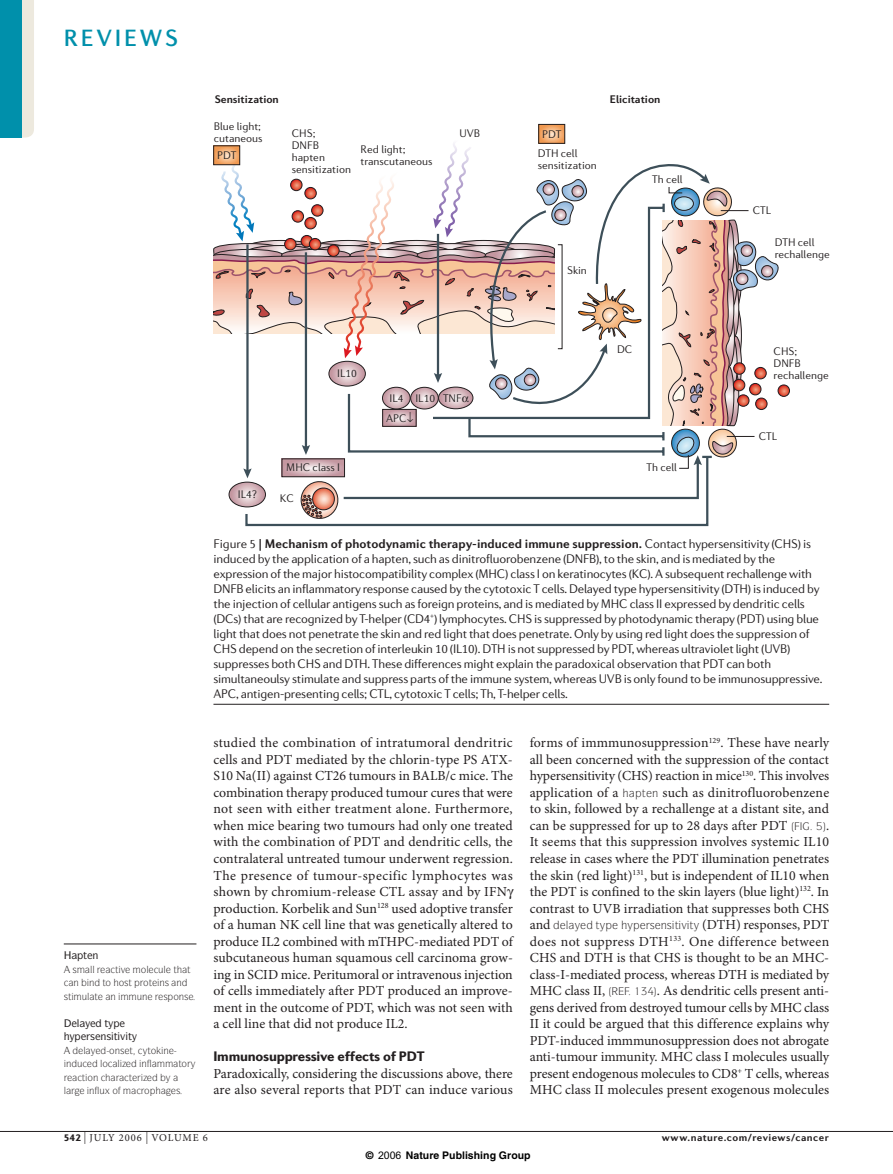
<style>
.page{position:relative;width:893px;height:1174px;background:#fff}
.page>*{position:absolute;margin:0;border:0;box-sizing:border-box;transform-origin:0 0}
.t1{font:500 24px "Diverda Sans LT Std";letter-spacing:.115em;color:#0090ab}
.t2{font:900 14.1px "Diverda Sans LT Std";letter-spacing:-.015em;color:#231f20}
.t3{font:13.8px/16.5px "Minion Pro";color:#231f20;text-align:justify}
.t4{font:300 12.75px/15px "Diverda Sans LT Std";letter-spacing:-.015em;color:#231f20}
.t5{font:300 11.25px/12px "Diverda Sans LT Std";color:#231f20}
.t6{font:700 11.25px "Diverda Sans LT Std";color:#231f20}
.t7{font:700 10.5px "Diverda Sans LT Std";letter-spacing:.045em;color:#231f20}
.t8{font:700 10.5px "Helvetica";color:#000}
.t9{font:10.5px "Minion Pro";letter-spacing:.08em;color:#231f20}
.t10{font:500 10.5px "ITC Symbol Std";color:#231f20}
.t11{font:9.75px "ITC Symbol Std";color:#231f20}
.s1{font-weight:700}
.s2{font-family:"Diverda Sans LT Std";font-weight:900}
.s3{font-size:12px}
.s4{font-family:"Arial";font-weight:400}
</style>
<div class="page">
<div style="left:778px;top:385px;width:12px;height:11px;border:1px solid #231f20;border-radius:50%"></div>
<svg style="left:245px;top:520px;width:464px;height:7px"></svg>
<svg style="left:540px;top:126px;width:23px;height:12px"></svg>
<div style="left:538px;top:124px;width:27px;height:20px;border:1px solid #231f20"></div>
<hr style="left:0;top:1131px;width:893px;height:1px;background:#231f20">
<hr style="left:64px;top:943px;width:132px;height:1px;background:#231f20">
<hr style="left:213px;top:704px;width:616px;height:1px;background:#231f20">
<svg style="left:21px;top:0;width:13px;height:138px;background:#dae2da"></svg>
<div style="left:0;top:0;width:21px;height:138px;background:#0090ab"></div>
<svg style="left:213px;top:138px;width:576px;height:382px"></svg>
<h1 class="t1" style="left:64px;top:29px;width:116px">REVIEWS</h1>
<p class="t6" style="left:215px;top:95px;width:66px">Sensitization</p>
<p class="t6" style="left:610px;top:95px;width:52px">Elicitation</p>
<p class="t5" style="left:292px;top:128px;width:25px">CHS;</p>
<p class="t5" style="left:460px;top:128px;width:22px">UVB</p>
<p class="t5" style="left:292px;top:140px;width:61px">DNFB hapten sensitization</p>
<p class="t5" style="left:214px;top:121px;width:50px">Blue light; cutaneous</p>
<p class="t5" style="left:542px;top:129px;width:21px">PDT</p>
<p class="t5" style="left:361px;top:144px;width:74px">Red light; transcutaneous</p>
<p class="t5" style="left:538px;top:148px;width:61px">DTH cell sensitization</p>
<p class="t5" style="left:217px;top:150px;width:21px">PDT</p>
<p class="t5" style="left:567px;top:265px;width:21px">Skin</p>
<p class="t5" style="left:652px;top:174px;width:32px">Th cell</p>
<p class="t5" style="left:753px;top:205px;width:20px">CTL</p>
<p class="t5" style="left:775px;top:237px;width:57px">DTH cell rechallenge</p>
<p class="t10" style="left:64px;top:951px;width:36px">★ ▼■</p>
<p class="t11" style="left:73px;top:965px;width:24px">▲ ●●</p>
<p class="t11" style="left:141px;top:965px;width:51px">□● ◆● ▼ ▼</p>
<p class="t11" style="left:74px;top:978px;width:110px">■ ■ ▼□ □▲▼ □▼ ■▲ ■</p>
<p class="t11" style="left:64px;top:992px;width:36px">▲▼ ◆● ▼</p>
<p class="t11" style="left:110px;top:992px;width:39px">■ ◆■</p>
<p class="t11" style="left:163px;top:992px;width:27px">▲ □■▲</p>
<p class="t10" style="left:90px;top:1032px;width:43px">▲ ■▲▼❖▼</p>
<p class="t11" style="left:83px;top:1046px;width:4px">●</p>
<p class="t11" style="left:109px;top:1046px;width:25px">□■▲ ▼</p>
<p class="t11" style="left:148px;top:1046px;width:23px">▼□ ■</p>
<p class="t11" style="left:100px;top:1059px;width:21px">●□ ●</p>
<p class="t11" style="left:82px;top:1073px;width:18px">▼□■</p>
<p class="t11" style="left:64px;top:1086px;width:56px">● ■●◆ □</p>
<p class="t5" style="left:337px;top:368px;width:21px">IL10</p>
<p class="t5" style="left:238px;top:489px;width:21px">IL4?</p>
<p class="t5" style="left:286px;top:462px;width:55px">MHC class I</p>
<p class="t5" style="left:280px;top:493px;width:16px">KC</p>
<p class="t5" style="left:390px;top:393px;width:74px">IL4 IL10 TNF</p>
<p class="t5" style="left:386px;top:412px;width:29px">APC↓</p>
<p class="t5" style="left:617px;top:344px;width:17px">DC</p>
<p class="t5" style="left:646px;top:462px;width:32px">Th cell</p>
<p class="t5" style="left:774px;top:345px;width:57px">CHS;<br>DNFB rechallenge</p>
<p class="t5" style="left:759px;top:430px;width:20px">CTL</p>
<p class="t4" style="left:213px;top:536px;width:611px">Figure 5 <span class="s1">| Mechanism of photodynamic therapy-induced immune suppression.</span> Contact hypersensitivity (CHS) is induced by the application of a hapten, such as dinitrofluorobenzene (DNFB), to the skin, and is mediated by the expression of the major histocompatibility complex (MHC) class I on keratinocytes (KC). A subsequent rechallenge with DNFB elicits an inflammatory response caused by the cytotoxic T cells. Delayed type hypersensitivity (DTH) is induced by the injection of cellular antigens such as foreign proteins, and is mediated by MHC class II expressed by dendritic cells (DCs) that are recognized by T-helper (CD4<sup>+</sup>) lymphocytes. CHS is suppressed by photodynamic therapy (PDT) using blue light that does not penetrate the skin and red light that does penetrate. Only by using red light does the suppression of CHS depend on the secretion of interleukin 10 (IL10). DTH is not suppressed by PDT, whereas ultraviolet light (UVB) suppresses both CHS and DTH. These differences might explain the paradoxical observation that PDT can both simultaneoulsy stimulate and suppress parts of the immune system, whereas UVB is only found to be immunosuppressive.<br>APC, antigen-presenting cells; CTL, cytotoxic T cells; Th, T-helper cells.</p>
<p class="t3" style="left:213px;top:736px;width:301px;text-align:left">studied the combination of intratumoral dendritric cells and PDT mediated by the chlorin-type PS ATX-S10 Na(II) against CT26 tumours in BALB/c mice. The combination therapy produced tumour cures that were not seen with either treatment alone. Furthermore, when mice bearing two tumours had only one treated with the combination of PDT and dendritic cells, the contralateral untreated tumour underwent regression.<br>The presence of tumour-specific lymphocytes was shown by chromium-release CTL assay and by IFN production. Korbelik and Sun<sup>128</sup> used adoptive transfer of a human NK cell line that was genetically altered to produce IL2 combined with mTHPC-mediated PDT of subcutaneous human squamous cell carcinoma grow&shy;ing in SCID mice. Peritumoral or intravenous injection of cells immediately after PDT produced an improve&shy;ment in the outcome of PDT, which was not seen with a cell line that did not produce IL2.</p>
<p class="t2" style="left:213px;top:1051px;width:213px">Immunosuppressive effects of PDT</p>
<p class="t3" style="left:213px;top:1066px;width:301px">Paradoxically, considering the discussions above, there are also several reports that PDT can induce various</p>
<p class="t3" style="left:530px;top:736px;width:301px">forms of immmunosuppression<sup>129</sup>. These have nearly all been concerned with the suppression of the contact hypersensitivity (CHS) reaction in mice<sup>130</sup>. This involves application of a</p>
<p class="t3" style="left:530px;top:785px;width:301px;text-indent:112px">▼ ■ such as dinitrofluorobenzene to skin, followed by a rechallenge at a distant site, and can be suppressed for up to 28 days after PDT</p>
<p class="t3" style="left:530px;top:818px;width:301px;text-indent:296px">.<br>It seems that this suppression involves systemic IL10 release in cases where the PDT illumination penetrates the skin (red light)<sup>131</sup>, but is independent of IL10 when the PDT is confined to the skin layers (blue light)<sup>132</sup>. In contrast to UVB irradiation that suppresses both CHS and ●</p>
<p class="t3" style="left:530px;top:917px;width:301px;text-indent:120px">▲ ■▲ ▼ ❖ ▼ (DTH) responses, PDT does not suppress DTH<sup>133</sup>. One difference between CHS and DTH is that CHS is thought to be an MHC&shy;class-I-mediated process, whereas DTH is mediated by MHC class II,</p>
<p class="t3" style="left:530px;top:983px;width:301px;text-indent:111px">✓✔ . As dendritic cells present anti&shy;gens derived from destroyed tumour cells by MHC class II it could be argued that this difference explains why PDT-induced immmunosuppression does not abrogate anti-tumour immunity. MHC class I molecules usually present endogenous molecules to CD8<sup>+</sup> T cells, whereas MHC class II molecules present exogenous molecules</p>
<p class="t9" style="left:64px;top:1133px;width:146px"><span class="s2">542</span> <span class="s3">|</span> JULY 2006 <span class="s3">|</span> VOLUME 6</p>
<p class="t7" style="left:662px;top:1133px;width:169px">www.nature.com/reviews/cancer</p>
<p class="t8" style="left:366px;top:1148px;width:166px">© <span class="s4">2006</span> Nature Publishing Group</p>
</div>
